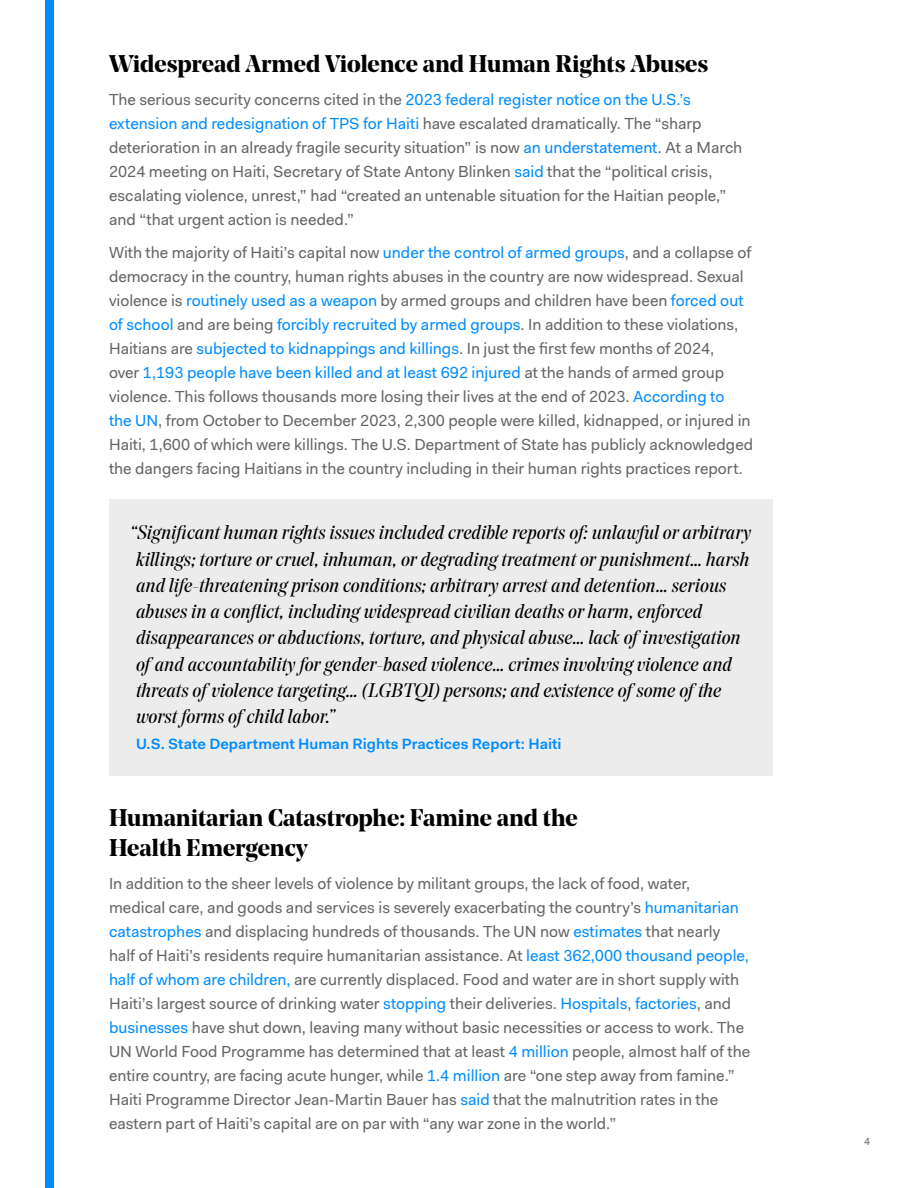
<style>
.page{position:relative;width:918px;height:1188px;background:#fff}
.page>*{position:absolute;margin:0;border:0;box-sizing:border-box;transform-origin:0 0}
.section_subheader{font:700 24px/30px "Noe Display";color:#000}
.pull_quote{font:italic 19.5px/26.2px "Noe Display";color:#000}
.body{font:16.05px/24px "Fakt";color:#666}
.pull_quote-2{font:600 15px "Fakt";color:#028dff}
.t1{font:10.5px "Fakt";color:#666}
.s1{color:#028dff}
</style>
<div class="page">
<div style="left:45px;top:0;width:9px;height:1188px;background:#028dff"></div>
<div style="left:109px;top:499px;width:663px;height:276px;background:#ececec"></div>
<p class="section_subheader" style="left:109px;top:48px;width:601px">Widespread Armed Violence and Human Rights Abuses</p>
<p class="body" style="left:109px;top:87px;width:635px">The serious security concerns cited in the <span class="s1">2023 federal register notice on the U.S.’s extension and redesignation of TPS for Haiti</span> have escalated dramatically. The “sharp deterioration in an already fragile security situation” is now <span class="s1">an understatement</span>. At a March 2024 meeting on Haiti, Secretary of State Antony Blinken <span class="s1">said</span> that the “political crisis, escalating violence, unrest,” had “created an untenable situation for the Haitian people,” and “that urgent action is needed.”</p>
<p class="body" style="left:109px;top:240px;width:646px">With the majority of Haiti’s capital now <span class="s1">under the control of armed groups</span>, and a collapse of democracy in the country, human rights abuses in the country are now widespread. Sexual violence is <span class="s1">routinely used as a weapon</span> by armed groups and children have been <span class="s1">forced out of school</span> and are being <span class="s1">forcibly recruited by armed groups</span>. In addition to these violations, Haitians are <span class="s1">subjected to kidnappings and killings</span>. In just the first few months of 2024,<br>over <span class="s1">1,193 people have been killed and at least 692 injured</span> at the hands of armed group violence. This follows thousands more losing their lives at the end of 2023. <span class="s1">According to<br>the UN</span>, from October to December 2023, 2,300 people were killed, kidnapped, or injured in Haiti, 1,600 of which were killings. The U.S. Department of State has publicly acknowledged the dangers facing Haitians in the country including in their human rights practices report.</p>
<p class="pull_quote" style="left:136px;top:519px;width:617px;text-indent:-6px">“Significant human rights issues included credible reports of: unlawful or arbitrary killings; torture or cruel, inhuman, or degrading treatment or punishment… harsh and life-threatening prison conditions; arbitrary arrest and detention… serious abuses in a conflict, including widespread civilian deaths or harm, enforced disappearances or abductions, torture, and physical abuse… lack of investigation of and accountability for gender-based violence… crimes involving violence and threats of violence targeting… (LGBTQI) persons; and existence of some of the worst forms of child labor.”</p>
<p class="pull_quote-2" style="left:136px;top:734px;width:427px">U.S. State Department Human Rights Practices Report: Haiti</p>
<p class="section_subheader" style="left:109px;top:802px;width:470px">Humanitarian Catastrophe: Famine and the<br>Health Emergency</p>
<p class="body" style="left:109px;top:871px;width:643px">In addition to the sheer levels of violence by militant groups, the lack of food, water, medical care, and goods and services is severely exacerbating the country’s <span class="s1">humanitarian catastrophes</span> and displacing hundreds of thousands. The UN now <span class="s1">estimates</span> that nearly half of Haiti’s residents require humanitarian assistance. At <span class="s1">least 362,000 thousand people, half of whom are children,</span> are currently displaced. Food and water are in short supply with Haiti’s largest source of drinking water <span class="s1">stopping</span> their deliveries. <span class="s1">Hospitals</span>, <span class="s1">factories</span>, and <span class="s1">businesses</span> have shut down, leaving many without basic necessities or access to work. The UN World Food Programme has determined that at least <span class="s1">4 million</span> people, almost half of the entire country, are facing acute hunger, while <span class="s1">1.4 million</span> are “one step away from famine.” Haiti Programme Director Jean-Martin Bauer has <span class="s1">said</span> that the malnutrition rates in the eastern part of Haiti’s capital are on par with “any war zone in the world.”</p>
<p class="t1" style="left:864px;top:1134px;width:7px">4</p>
</div>
